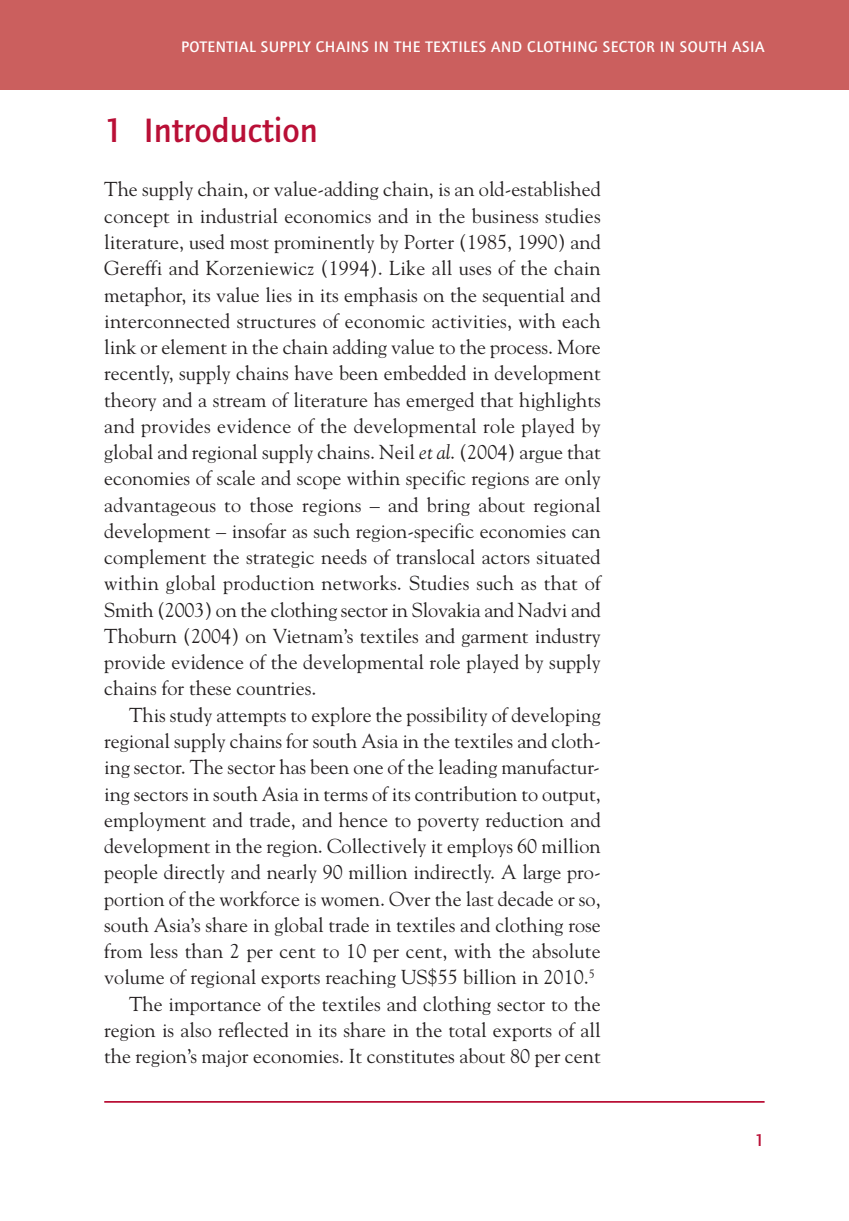
<style>
.page{position:relative;width:849px;height:1221px;background:#fff}
.page>*{position:absolute;margin:0;border:0;box-sizing:border-box;transform-origin:0 0}
.t1{font:500 35px "Foundry Journal";color:#b90f36}
.t2{font:20.12px/26.2px "Goudy";color:#231f20;text-align:justify}
.t3{font:500 17.5px "Foundry Journal";color:#b90f36}
.t4{font:500 15.75px "Foundry Journal";letter-spacing:.03em;color:#fff}
.s1{font-style:italic}
</style>
<div class="page">
<div style="left:15px;top:0;width:833px;height:89px;background:#cb5f5e"></div>
<div style="left:0;top:0;width:15px;height:89px;background:#cb5f5e"></div>
<hr style="left:104px;top:1100px;width:660px;height:2px;background:#b90f36">
<p class="t4" style="left:181px;top:41px;width:584px">POTENTIAL SUPPLY CHAINS IN THE TEXTILES AND CLOTHING SECTOR IN SOUTH ASIA</p>
<h1 class="t1" style="left:104px;top:117px;width:215px">1 Introduction</h1>
<p class="t2" style="left:104px;top:176px;width:498px">The supply chain, or value-adding chain, is an old-established concept in industrial economics and in the business studies literature, used most prominently by Porter (1985, 1990) and Gereffi and Korzeniewicz (1994). Like all uses of the chain metaphor, its value lies in its emphasis on the sequential and interconnected structures of economic activities, with each link or element in the chain adding value to the process. More recently, supply chains have been embedded in development theory and a stream of literature has emerged that highlights and provides evidence of the developmental role played by global and regional supply chains. Neil <span class="s1">et al</span>. (2004) argue that economies of scale and scope within specific regions are only advantageous to those regions – and bring about regional development – insofar as such region-specific economies can complement the strategic needs of translocal actors situated within global production networks. Studies such as that of Smith (2003) on the clothing sector in Slovakia and Nadvi and Thoburn (2004) on Vietnam’s textiles and garment industry provide evidence of the developmental role played by supply chains for these countries.</p>
<p class="t2" style="left:104px;top:701px;width:498px;text-align:right">This study attempts to explore the possibility of developing regional supply chains for south Asia in the textiles and cloth&shy;ing sector. The sector has been one of the leading manufactur&shy;ing sectors in south Asia in terms of its contribution to output, employment and trade, and hence to poverty reduction and development in the region. Collectively it employs 60 million people directly and nearly 90 million indirectly. A large pro&shy;portion of the workforce is women. Over the last decade or so, south Asia’s share in global trade in textiles and clothing rose from less than 2 per cent to 10 per cent, with the absolute volume of regional exports reaching US$55 billion in 2010.<sup>5<br></sup>The importance of the textiles and clothing sector to the region is also reflected in its share in the total exports of all the region’s major economies. It constitutes about 80 per cent</p>
<p class="t3" style="left:754px;top:1133px;width:11px">1</p>
</div>
